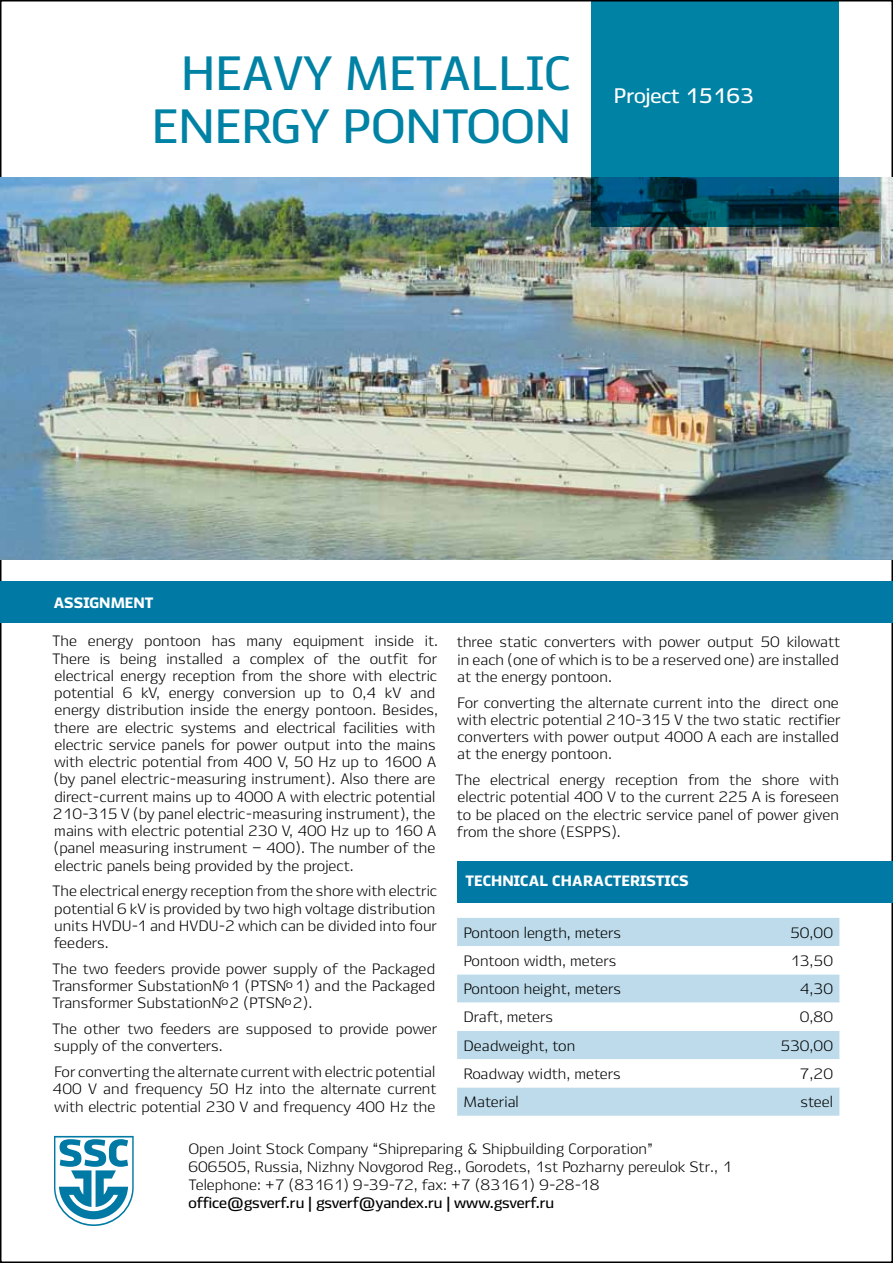
<style>
.page{position:relative;width:893px;height:1263px;background:#fff}
.page>*{position:absolute;margin:0;border:0;box-sizing:border-box;transform-origin:0 0}
.t1{font:700 48px "Ekibastuz";color:#0082a5}
.t2{font:700 21px "Ekibastuz";color:#fff}
.t3{font:15px/17.2px "Ekibastuz";color:#000}
.t4{font:700 15px "Ekibastuz";color:#000}
.t5{font:900 15px "Ekibastuz";color:#fff}
</style>
<div class="page">
<svg style="left:54px;top:1136px;width:80px;height:90px"></svg>
<div style="left:0;top:581px;width:893px;height:42px;background:#007aa4"></div>
<div style="left:457px;top:862px;width:436px;height:41px;background:#007aa4"></div>
<div style="left:457px;top:918px;width:382px;height:198px;background:#bddbea"></div>
<svg style="left:457px;top:946px;width:382px;height:141px"></svg>
<img style="left:0;top:177px;width:893px;height:383px">
<svg style="left:591px;top:0;width:248px;height:227px;background:#007292"></svg>
<h1 class="t1" style="left:181px;top:44px;width:31px">Hea</h1>
<h1 class="t1" style="left:273px;top:44px;width:101px">vy metallic</h1>
<h1 class="t1" style="left:152px;top:97px;width:30px">energ</h1>
<h1 class="t1" style="left:301px;top:97px;width:75px">y pontoon</h1>
<h2 class="t2" style="left:614px;top:83px;width:142px">Project 15163</h2>
<p class="t5" style="left:53px;top:593px;width:82px">ASSIGNMENT</p>
<p class="t3" style="left:52px;top:632px;width:388px">The energy pontoon has many equipment inside it.<br>There is being installed a complex of the outfit for electrical energy reception from the shore with electric potential 6 kV, energy conversion up to 0,4 kV and energy distribution inside the energy pontoon. Besides, there are electric systems and electrical facilities with electric service panels for power output into the mains with electric potential from 400 V, 50 Hz up to 1600 A (by panel electric-measuring instrument). Also there are direct-current mains up to 4000 A with electric potential 210-315 V (by panel electric-measuring instrument), the mains with electric potential 230 V, 400 Hz up to 160 A (panel measuring instrument – 400). The number of the electric panels being provided by the project.</p>
<p class="t3" style="left:52px;top:882px;width:387px">The electrical energy reception from the shore with electric potential 6 kV is provided by two high voltage distribution units HVDU-1 and HVDU-2 which can be divided into four feeders.</p>
<p class="t3" style="left:52px;top:960px;width:385px;text-align:justify">The two feeders provide power supply of the Packaged Transformer Substation№1 (PTS№1) and the Packaged Transformer Substation№2 (PTS№2).</p>
<p class="t3" style="left:52px;top:1020px;width:387px">The other two feeders are supposed to provide power supply of the converters.</p>
<p class="t3" style="left:53px;top:1063px;width:385px;text-align:justify">For converting the alternate current with electric potential 400 V and frequency 50 Hz into the alternate current with electric potential 230 V and frequency 400 Hz the</p>
<p class="t3" style="left:457px;top:633px;width:385px;text-align:justify">three static converters with power output 50 kilowatt in each (one of which is to be a reserved one) are installed at the energy pontoon.</p>
<p class="t3" style="left:457px;top:694px;width:385px">For converting the alternate current into the direct one with electric potential 210-315 V the two static rectifier converters with power output 4000 A each are installed at the energy pontoon.</p>
<p class="t3" style="left:455px;top:771px;width:385px;text-align:justify">The electrical energy reception from the shore with electric potential 400 V to the current 225 A is foreseen to be placed on the electric service panel of power given from the shore (ESPPS).</p>
<p class="t5" style="left:466px;top:872px;width:225px">TECHNICAL CHARACTERISTICS</p>
<p class="t3" style="left:463px;top:924px;width:159px">Pontoon length, meters</p>
<p class="t3" style="left:790px;top:924px;width:44px">50,00</p>
<p class="t3" style="left:463px;top:952px;width:154px">Pontoon width, meters</p>
<p class="t3" style="left:790px;top:952px;width:44px">13,50</p>
<p class="t3" style="left:463px;top:980px;width:159px">Pontoon height, meters</p>
<p class="t3" style="left:800px;top:980px;width:35px">4,30</p>
<p class="t3" style="left:463px;top:1008px;width:91px">Draft, meters</p>
<p class="t3" style="left:800px;top:1008px;width:35px">0,80</p>
<p class="t3" style="left:463px;top:1037px;width:113px">Deadweight, ton</p>
<p class="t3" style="left:780px;top:1037px;width:54px">530,00</p>
<p class="t3" style="left:463px;top:1065px;width:159px">Roadway width, meters</p>
<p class="t3" style="left:800px;top:1065px;width:35px">7,20</p>
<p class="t3" style="left:463px;top:1093px;width:57px">Material</p>
<p class="t3" style="left:801px;top:1093px;width:34px">steel</p>
<p class="t3" style="left:188px;top:1140px;width:545px;line-height:18px">Open Joint Stock Company “Shipreparing &amp; Shipbuilding Corporation”<br>606505, Russia, Nizhny Novgorod Reg., Gorodets, 1st Pozharny pereulok Str., 1<br>Telephone: +7 (83161) 9-39-72, fax: +7 (83161) 9-28-18</p>
<p class="t4" style="left:188px;top:1194px;width:367px">office@gsverf.ru | gsverf@yandex.ru | www.gsverf.ru</p>
</div>
